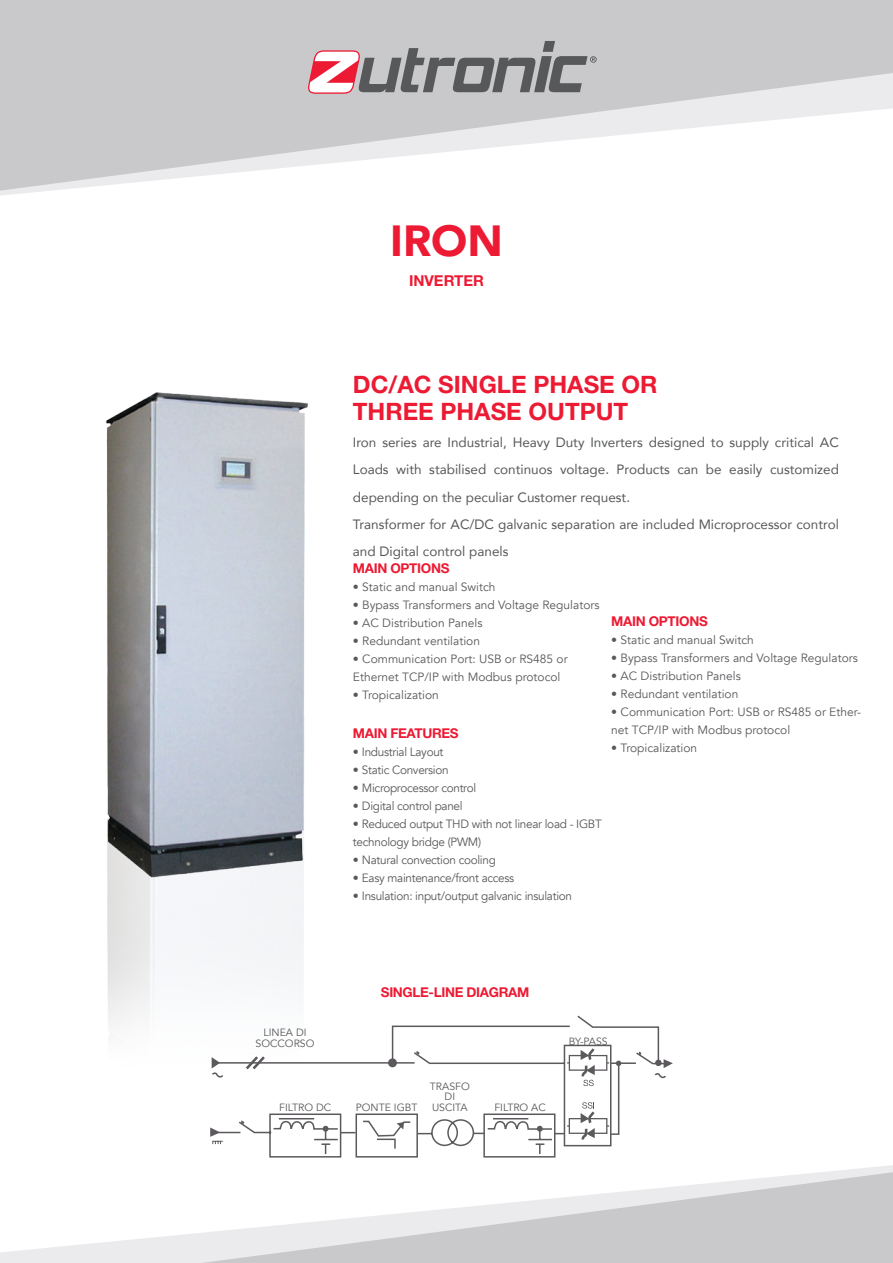
<style>
.page{position:relative;width:893px;height:1263px;background:#fff}
.page>*{position:absolute;margin:0;border:0;box-sizing:border-box;transform-origin:0 0}
.t1{font:900 43.5px "Avenir";color:#ed1a33}
.t2{font:700 24px "Helvetica Neue LT Std";color:#ed1a33}
.t3{font:700 15px "Helvetica Neue LT Std";color:#ed1a33}
.t4{font:13.5px/27px "Avenir";color:#57585a;text-align:justify}
.t5{font:700 13.5px "Helvetica Neue LT Std";letter-spacing:-.025em;color:#ed1a33}
.t6{font:12px/18px "Avenir";color:#57585a}
.t7{font:12px/18px "Avenir";letter-spacing:-.025em;color:#57585a}
.t8{font:10.5px "Avenir";color:#57585a}
</style>
<div class="page">
<svg style="left:0;top:1165px;width:893px;height:98px"></svg>
<svg style="left:201px;top:1172px;width:692px;height:91px"></svg>
<svg style="left:0;top:0;width:893px;height:191px;fill:#c9c9cc"></svg>
<svg style="left:308px;top:41px;width:289px;height:53px;background:#aba1a4"></svg>
<img style="left:106px;top:392px;width:202px;height:634px">
<svg style="left:209px;top:1014px;width:464px;height:144px"></svg>
<p class="t1" style="left:390px;top:204px;width:114px">IRON</p>
<p class="t3" style="left:409px;top:271px;width:76px">INVERTER</p>
<p class="t2" style="left:353px;top:370px;width:306px">DC/AC SINGLE PHASE OR</p>
<p class="t2" style="left:353px;top:397px;width:277px">THREE PHASE OUTPUT</p>
<p class="t4" style="left:353px;top:429px;width:488px">Iron series are Industrial, Heavy Duty Inverters designed to supply critical AC Loads with stabilised continuos voltage. Products can be easily customized depending on the peculiar Customer request.</p>
<p class="t4" style="left:353px;top:510px;width:487px">Transformer for AC/DC galvanic separation are included Microprocessor control and Digital control panels</p>
<p class="t8" style="left:263px;top:1026px;width:45px">LINEA DI</p>
<p class="t8" style="left:256px;top:1037px;width:60px">SOCCORSO</p>
<p class="t5" style="left:353px;top:560px;width:98px">MAIN OPTIONS</p>
<p class="t6" style="left:353px;top:578px;width:144px">• Static and manual Switch</p>
<p class="t6" style="left:353px;top:596px;width:248px">• Bypass Transformers and Voltage Regulators</p>
<p class="t6" style="left:353px;top:614px;width:131px">• AC Distribution Panels</p>
<p class="t6" style="left:353px;top:632px;width:129px">• Redundant ventilation</p>
<p class="t6" style="left:353px;top:650px;width:216px">• Communication Port: USB or RS485 or<br>Ethernet TCP/IP with Modbus protocol</p>
<p class="t6" style="left:353px;top:686px;width:87px">• Tropicalization</p>
<p class="t5" style="left:353px;top:725px;width:107px">MAIN FEATURES</p>
<p class="t7" style="left:353px;top:743px;width:92px">• Industrial Layout</p>
<p class="t7" style="left:353px;top:761px;width:97px">• Static Conversion</p>
<p class="t7" style="left:353px;top:779px;width:125px">• Microprocessor control</p>
<p class="t7" style="left:353px;top:797px;width:111px">• Digital control panel</p>
<p class="t7" style="left:353px;top:815px;width:250px">• Reduced output THD with not linear load - IGBT technology bridge (PWM)</p>
<p class="t7" style="left:353px;top:851px;width:144px">• Natural convection cooling</p>
<p class="t7" style="left:353px;top:869px;width:163px">• Easy maintenance/front access</p>
<p class="t7" style="left:353px;top:887px;width:221px">• Insulation: input/output galvanic insulation</p>
<p class="t5" style="left:611px;top:613px;width:98px">MAIN OPTIONS</p>
<p class="t6" style="left:611px;top:631px;width:144px">• Static and manual Switch</p>
<p class="t6" style="left:611px;top:649px;width:248px">• Bypass Transformers and Voltage Regulators</p>
<p class="t6" style="left:611px;top:667px;width:131px">• AC Distribution Panels</p>
<p class="t6" style="left:611px;top:685px;width:129px">• Redundant ventilation</p>
<p class="t6" style="left:611px;top:703px;width:251px">• Communication Port: USB or RS485 or Ether&shy;net TCP/IP with Modbus protocol</p>
<p class="t6" style="left:611px;top:739px;width:87px">• Tropicalization</p>
<p class="t5" style="left:381px;top:984px;width:150px">SINGLE-LINE DIAGRAM</p>
<p class="t8" style="left:569px;top:1035px;width:41px">BY-PASS</p>
<p class="t8" style="left:279px;top:1101px;width:53px">FILTRO DC</p>
<p class="t8" style="left:356px;top:1101px;width:63px">PONTE IGBT</p>
<p class="t8" style="left:430px;top:1080px;width:41px">TRASFO</p>
<p class="t8" style="left:445px;top:1090px;width:12px">DI</p>
<p class="t8" style="left:432px;top:1101px;width:37px">USCITA</p>
<p class="t8" style="left:494px;top:1101px;width:53px">FILTRO AC</p>
</div>
